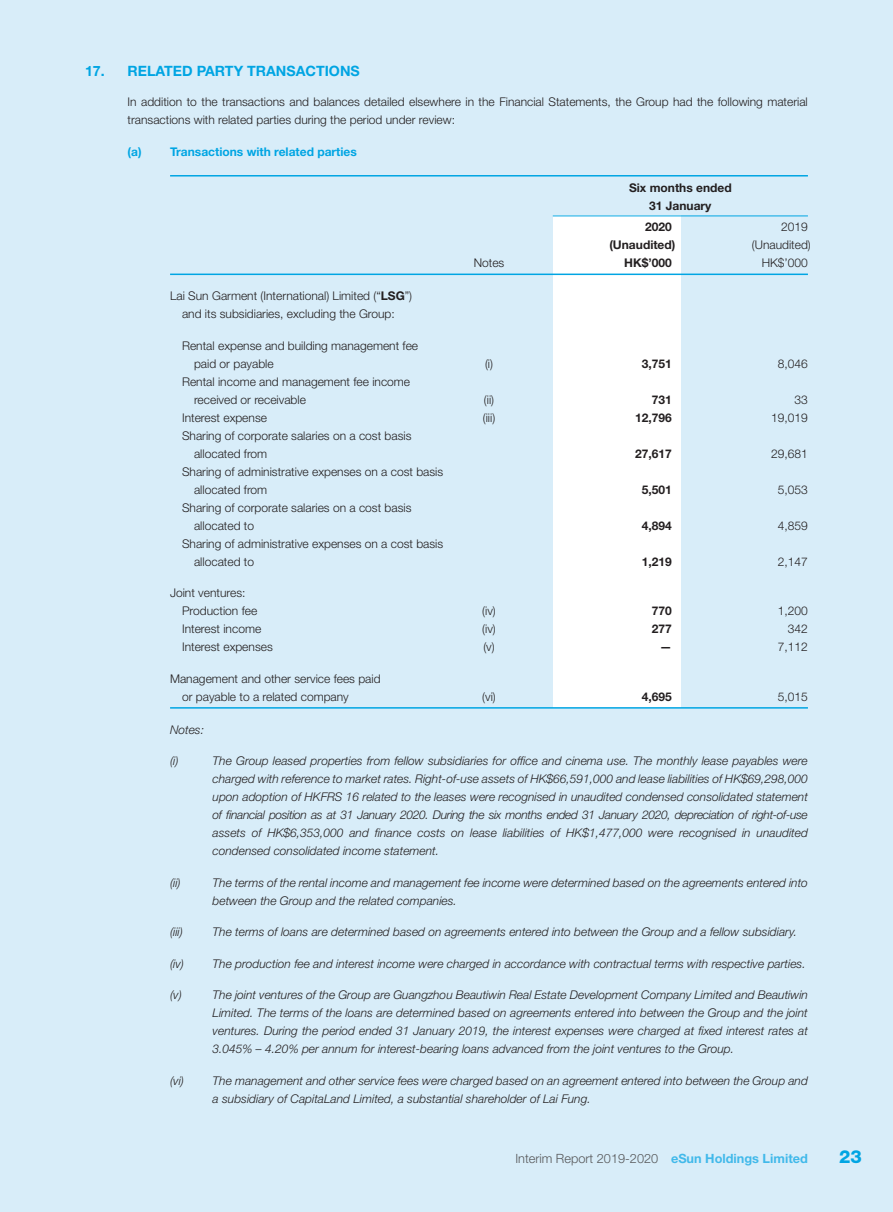
<style>
.page{position:relative;width:893px;height:1212px;background:#d8edf9}
.page>*{position:absolute;margin:0;border:0;box-sizing:border-box;transform-origin:0 0}
.t1{font:800 18px "Helvetica Neue LT Std";color:#00a5e3}
.t2{font:700 14.25px "Helvetica Neue LT Std";color:#00a5e3}
.t3{font:300 12.75px "Helvetica Neue LT Std";color:#57585a}
.t4{font:italic 300 12px/18px "Helvetica Neue LT Std";color:#231f20;text-align:justify}
.t5{font:300 12px/18px "Helvetica Neue LT Std";color:#231f20}
.t6{font:700 12px/18px "Helvetica Neue LT Std";color:#231f20;text-align:center}
.t7{font:700 12px "Helvetica Neue LT Std";color:#00a5e3}
.s1{font-weight:700}
.s2{font-weight:700;color:#41b9ea}
</style>
<div class="page">
<div style="left:553px;top:216px;width:127px;height:492px;background:#fff"></div>
<hr style="left:170px;top:175px;width:638px;height:1px;background:#00a5e3">
<hr style="left:170px;top:274px;width:638px;height:1px;background:#00a5e3">
<hr style="left:170px;top:707px;width:638px;height:2px;background:#00a5e3">
<hr style="left:553px;top:216px;width:255px;height:1px;background:#00a5e3">
<p class="t2" style="left:85px;top:62px;width:276px">17. RELATED PARTY TRANSACTIONS</p>
<p class="t5" style="left:128px;top:93px;width:682px">In addition to the transactions and balances detailed elsewhere in the Financial Statements, the Group had the following material transactions with related parties during the period under review:</p>
<p class="t7" style="left:128px;top:144px;width:231px">(a) Transactions with related parties</p>
<p class="t6" style="left:629px;top:178px;width:104px">Six months ended<br>31 January</p>
<p class="t6" style="left:645px;top:218px;width:28px">2020</p>
<p class="t5" style="left:781px;top:218px;width:28px">2019</p>
<p class="t6" style="left:609px;top:236px;width:67px">(Unaudited)</p>
<p class="t5" style="left:752px;top:236px;width:60px">(Unaudited)</p>
<p class="t5" style="left:474px;top:254px;width:32px">Notes</p>
<p class="t6" style="left:624px;top:254px;width:49px">HK$’000</p>
<p class="t5" style="left:762px;top:254px;width:48px">HK$’000</p>
<p class="t5" style="left:170px;top:287px;width:244px;text-align:center">Lai Sun Garment (International) Limited (“<span class="s1">LSG</span>”) and its subsidiaries, excluding the Group:</p>
<p class="t5" style="left:194px;top:336px;width:226px;text-indent:-12px">Rental expense and building management fee paid or payable</p>
<p class="t5" style="left:485px;top:354px;width:10px">(i)</p>
<p class="t6" style="left:642px;top:354px;width:32px">3,751</p>
<p class="t5" style="left:778px;top:354px;width:32px">8,046</p>
<p class="t5" style="left:194px;top:372px;width:218px;text-indent:-12px">Rental income and management fee income received or receivable</p>
<p class="t5" style="left:484px;top:390px;width:12px">(ii)</p>
<p class="t6" style="left:652px;top:390px;width:22px">731</p>
<p class="t5" style="left:795px;top:390px;width:15px">33</p>
<p class="t5" style="left:182px;top:408px;width:86px">Interest expense</p>
<p class="t5" style="left:483px;top:408px;width:14px">(iii)</p>
<p class="t6" style="left:635px;top:408px;width:38px">12,796</p>
<p class="t5" style="left:771px;top:408px;width:38px">19,019</p>
<p class="t5" style="left:194px;top:426px;width:219px;text-indent:-12px">Sharing of corporate salaries on a cost basis allocated from</p>
<p class="t6" style="left:635px;top:444px;width:38px">27,617</p>
<p class="t5" style="left:771px;top:444px;width:38px">29,681</p>
<p class="t5" style="left:194px;top:462px;width:251px;text-indent:-12px">Sharing of administrative expenses on a cost basis allocated from</p>
<p class="t5" style="left:194px;top:498px;width:219px;text-indent:-12px">Sharing of corporate salaries on a cost basis allocated to</p>
<p class="t5" style="left:194px;top:534px;width:251px;text-indent:-12px">Sharing of administrative expenses on a cost basis allocated to</p>
<p class="t5" style="left:182px;top:584px;width:77px;text-indent:-12px">Joint ventures:<br>Production fee</p>
<p class="t6" style="left:642px;top:480px;width:32px">5,501</p>
<p class="t5" style="left:778px;top:480px;width:32px">5,053</p>
<p class="t6" style="left:642px;top:516px;width:32px">4,894</p>
<p class="t5" style="left:778px;top:516px;width:32px">4,859</p>
<p class="t6" style="left:642px;top:552px;width:32px">1,219</p>
<p class="t5" style="left:778px;top:552px;width:32px">2,147</p>
<p class="t5" style="left:482px;top:602px;width:15px">(iv)</p>
<p class="t6" style="left:652px;top:602px;width:22px">770</p>
<p class="t5" style="left:778px;top:602px;width:32px">1,200</p>
<p class="t5" style="left:182px;top:620px;width:81px">Interest income</p>
<p class="t5" style="left:482px;top:620px;width:15px">(iv)</p>
<p class="t6" style="left:652px;top:620px;width:22px">277</p>
<p class="t5" style="left:788px;top:620px;width:22px">342</p>
<p class="t5" style="left:182px;top:638px;width:92px">Interest expenses</p>
<p class="t5" style="left:483px;top:638px;width:13px">(v)</p>
<p class="t6" style="left:660px;top:638px;width:13px">—</p>
<p class="t5" style="left:778px;top:638px;width:32px">7,112</p>
<p class="t5" style="left:182px;top:669px;width:200px;text-indent:-12px">Management and other service fees paid or payable to a related company</p>
<p class="t5" style="left:482px;top:687px;width:15px">(vi)</p>
<p class="t6" style="left:642px;top:687px;width:32px">4,695</p>
<p class="t5" style="left:778px;top:687px;width:32px">5,015</p>
<p class="t4" style="left:170px;top:720px;width:36px">Notes:</p>
<p class="t4" style="left:170px;top:752px;width:10px">(i)</p>
<p class="t4" style="left:213px;top:752px;width:597px">The Group leased properties from fellow subsidiaries for office and cinema use. The monthly lease payables were charged with reference to market rates. Right-of-use assets of HK$66,591,000 and lease liabilities of HK$69,298,000 upon adoption of HKFRS 16 related to the leases were recognised in unaudited condensed consolidated statement of financial position as at 31 January 2020. During the six months ended 31 January 2020, depreciation of right-of-use assets of HK$6,353,000 and finance costs on lease liabilities of HK$1,477,000 were recognised in unaudited condensed consolidated income statement.</p>
<p class="t4" style="left:170px;top:873px;width:12px">(ii)</p>
<p class="t4" style="left:213px;top:873px;width:597px">The terms of the rental income and management fee income were determined based on the agreements entered into between the Group and the related companies.</p>
<p class="t4" style="left:170px;top:923px;width:14px">(iii)</p>
<p class="t4" style="left:213px;top:923px;width:586px">The terms of loans are determined based on agreements entered into between the Group and a fellow subsidiary.</p>
<p class="t4" style="left:170px;top:954px;width:637px">(iv) The production fee and interest income were charged in accordance with contractual terms with respective parties.</p>
<p class="t4" style="left:170px;top:986px;width:13px">(v)</p>
<p class="t4" style="left:213px;top:986px;width:597px">The joint ventures of the Group are Guangzhou Beautiwin Real Estate Development Company Limited and Beautiwin Limited. The terms of the loans are determined based on agreements entered into between the Group and the joint ventures. During the period ended 31 January 2019, the interest expenses were charged at fixed interest rates at 3.045% – 4.20% per annum for interest-bearing loans advanced from the joint ventures to the Group.</p>
<p class="t4" style="left:213px;top:1071px;width:597px;text-indent:-43px">(vi) The management and other service fees were charged based on an agreement entered into between the Group and a subsidiary of CapitaLand Limited, a substantial shareholder of Lai Fung.</p>
<p class="t3" style="left:515px;top:1150px;width:294px">Interim Report 2019-2020 <span class="s2">eSun Holdings Limited</span></p>
<h1 class="t1" style="left:839px;top:1145px;width:24px">23</h1>
</div>
